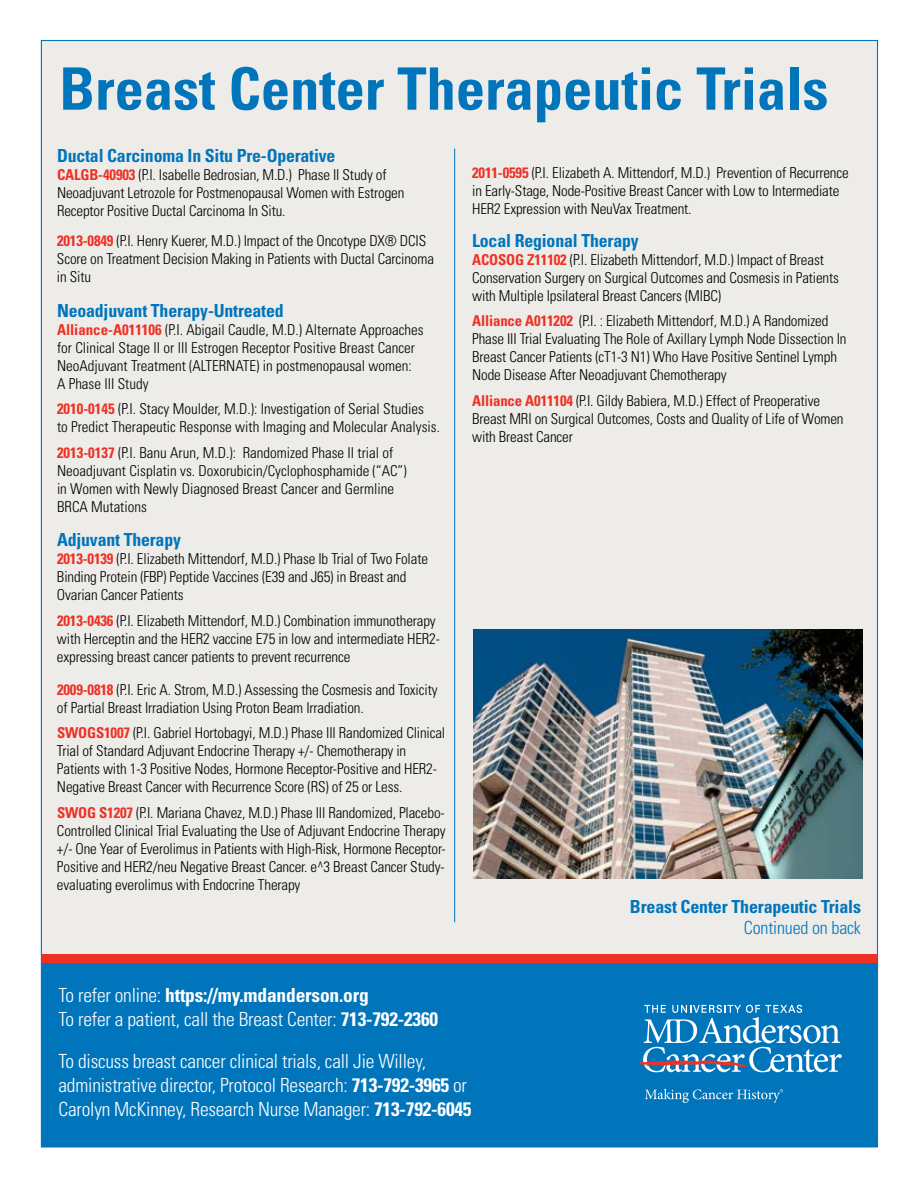
<style>
.page{position:relative;width:918px;height:1188px;background:#fff}
.page>*{position:absolute;margin:0;border:0;box-sizing:border-box;transform-origin:0 0}
.t1{font:700 condensed 58.5px "Univers LT Std";color:#0075bc}
.t2{font:300 condensed 19.5px/24px "Univers LT Std";letter-spacing:-.01em;color:#fff}
.t3{font:700 condensed 18px "Univers LT Std";letter-spacing:-.01em;color:#0075bc}
.t4{font:300 condensed 18px "Univers LT Std";letter-spacing:-.01em;color:#0075bc}
.t5{font:300 condensed 15px/18px "Univers LT Std";letter-spacing:-.01em;color:#000}
.s1{font-weight:700;color:#ee3124}
.s2{font-weight:700}
</style>
<div class="page">
<div style="left:41px;top:40px;width:837px;height:1108px;background:#edece9;border:1px solid #0075bc"></div>
<div style="left:42px;top:963px;width:835px;height:183px;background:#0075bc"></div>
<svg style="left:639px;top:1005px;width:203px;height:67px"></svg>
<svg style="left:645px;top:1089px;width:138px;height:14px"></svg>
<div style="left:41px;top:954px;width:837px;height:9px;background:#ee3124"></div>
<hr style="left:454px;top:148px;width:1px;height:774px;background:#0075bc">
<img style="left:474px;top:630px;width:388px;height:248px">
<h1 class="t1" style="left:59px;top:53px;width:771px">Breast Center Therapeutic Trials</h1>
<p class="t3" style="left:57px;top:145px;width:280px">Ductal Carcinoma In Situ Pre-Operative</p>
<p class="t5" style="left:57px;top:166px;width:349px"><span class="s1">CALGB-40903</span> (P.I. Isabelle Bedrosian, M.D.) Phase II Study of<br>Neoadjuvant Letrozole for Postmenopausal Women with Estrogen<br>Receptor Positive Ductal Carcinoma In Situ.</p>
<p class="t5" style="left:57px;top:232px;width:379px"><span class="s1">2013-0849</span> (P.I. Henry Kuerer, M.D.) Impact of the Oncotype DX® DCIS<br>Score on Treatment Decision Making in Patients with Ductal Carcinoma in Situ</p>
<p class="t3" style="left:57px;top:299px;width:228px">Neoadjuvant Therapy-Untreated</p>
<p class="t5" style="left:57px;top:320px;width:368px"><span class="s1">Alliance-A011106</span> (P.I. Abigail Caudle, M.D.) Alternate Approaches for Clinical Stage II or III Estrogen Receptor Positive Breast Cancer NeoAdjuvant Treatment (ALTERNATE) in postmenopausal women:<br>A Phase III Study</p>
<p class="t5" style="left:57px;top:400px;width:385px"><span class="s1">2010-0145</span> (P.I. Stacy Moulder, M.D.): Investigation of Serial Studies<br>to Predict Therapeutic Response with Imaging and Molecular Analysis.</p>
<p class="t5" style="left:57px;top:443px;width:351px"><span class="s1">2013-0137</span> (P.I. Banu Arun, M.D.): Randomized Phase II trial of Neoadjuvant Cisplatin vs. Doxorubicin/Cyclophosphamide (“AC”) in Women with Newly Diagnosed Breast Cancer and Germline BRCA Mutations</p>
<p class="t3" style="left:57px;top:529px;width:126px">Adjuvant Therapy</p>
<p class="t5" style="left:57px;top:550px;width:373px"><span class="s1">2013-0139</span> (P.I. Elizabeth Mittendorf, M.D.) Phase Ib Trial of Two Folate<br>Binding Protein (FBP) Peptide Vaccines (E39 and J65) in Breast and<br>Ovarian Cancer Patients</p>
<p class="t5" style="left:57px;top:611px;width:384px"><span class="s1">2013-0436</span> (P.I. Elizabeth Mittendorf, M.D.) Combination immunotherapy with Herceptin and the HER2 vaccine E75 in low and intermediate HER2- expressing breast cancer patients to prevent recurrence</p>
<p class="t5" style="left:57px;top:680px;width:382px"><span class="s1">2009-0818</span> (P.I. Eric A. Strom, M.D.) Assessing the Cosmesis and Toxicity of Partial Breast Irradiation Using Proton Beam Irradiation.</p>
<p class="t5" style="left:57px;top:724px;width:390px"><span class="s1">SWOGS1007</span> (P.I. Gabriel Hortobagyi, M.D.) Phase III Randomized Clinical Trial of Standard Adjuvant Endocrine Therapy +/- Chemotherapy in Patients with 1-3 Positive Nodes, Hormone Receptor-Positive and HER2- Negative Breast Cancer with Recurrence Score (RS) of 25 or Less.</p>
<p class="t5" style="left:57px;top:803px;width:390px;text-align:justify"><span class="s1">SWOG S1207</span> (P.I. Mariana Chavez, M.D.) Phase III Randomized, Placebo-Controlled Clinical Trial Evaluating the Use of Adjuvant Endocrine Therapy +/- One Year of Everolimus in Patients with High-Risk, Hormone Receptor-Positive and HER2/neu Negative Breast Cancer. e^3 Breast Cancer Study&shy;evaluating everolimus with Endocrine Therapy</p>
<p class="t5" style="left:472px;top:164px;width:378px"><span class="s1">2011-0595</span> (P.I. Elizabeth A. Mittendorf, M.D.) Prevention of Recurrence in Early-Stage, Node-Positive Breast Cancer with Low to Intermediate<br>HER2 Expression with NeuVax Treatment.</p>
<p class="t3" style="left:472px;top:229px;width:168px">Local Regional Therapy</p>
<p class="t5" style="left:472px;top:251px;width:368px"><span class="s1">ACOSOG Z11102</span> (P.I. Elizabeth Mittendorf, M.D.) Impact of Breast<br>Conservation Surgery on Surgical Outcomes and Cosmesis in Patients with Multiple Ipsilateral Breast Cancers (MIBC)</p>
<p class="t5" style="left:472px;top:312px;width:376px"><span class="s1">Alliance A011202</span> (P.I. : Elizabeth Mittendorf, M.D.) A Randomized Phase III Trial Evaluating The Role of Axillary Lymph Node Dissection In Breast Cancer Patients (cT1-3 N1) Who Have Positive Sentinel Lymph Node Disease After Neoadjuvant Chemotherapy</p>
<p class="t5" style="left:472px;top:392px;width:373px"><span class="s1">Alliance A011104</span> (P.I. Gildy Babiera, M.D.) Effect of Preoperative<br>Breast MRI on Surgical Outcomes, Costs and Quality of Life of Women with Breast Cancer</p>
<h2 class="t2" style="left:58px;top:983px;width:381px">To refer online: <span class="s2">https://my.mdanderson.org<br></span>To refer a patient, call the Breast Center: <span class="s2">713-792-2360</span></h2>
<h2 class="t2" style="left:58px;top:1049px;width:415px">To discuss breast cancer clinical trials, call Jie Willey, administrative director, Protocol Research: <span class="s2">713-792-3965</span> or<br>Carolyn McKinney, Research Nurse Manager: <span class="s2">713-792-6045</span></h2>
<p class="t3" style="left:630px;top:896px;width:233px">Breast Center Therapeutic Trials</p>
<p class="t4" style="left:744px;top:917px;width:119px">Continued on back</p>
</div>
